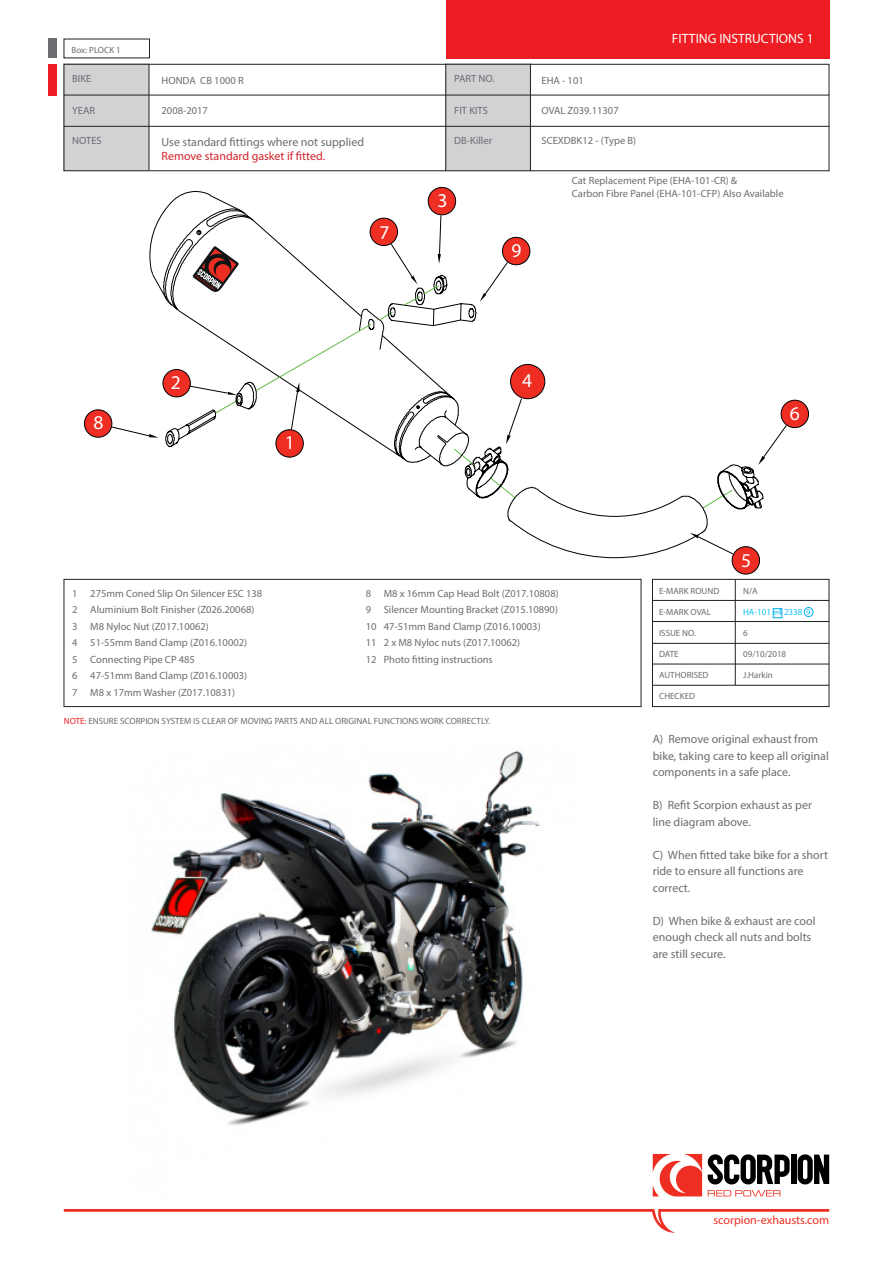
<style>
.page{position:relative;width:893px;height:1263px;background:#fff}
.page>*{position:absolute;margin:0;border:0;box-sizing:border-box;transform-origin:0 0}
.t1{font:19.5px "Myriad Pro";color:#fff}
.t2{font:13.5px "Myriad Pro";color:#fff}
.t3{font:12px/16.5px "Myriad Pro";color:#6c6d70}
.t4{font:12px "Myriad Pro";color:#d1232a}
.t5{font:12px "Myriad Pro";color:#ee2e22}
.t6{font:10.5px "Myriad Pro";color:#6c6d70}
.t7{font:9px "Myriad Pro";color:#6c6d70}
.t8{font:9px "Myriad Pro";color:#15c0f2}
.s1{color:#ee1d23}
</style>
<div class="page">
<div style="left:446px;top:64px;width:85px;height:107px;background:#d1d2d4"></div>
<div style="left:64px;top:64px;width:85px;height:107px;background:#d1d2d4"></div>
<div style="left:64px;top:64px;width:765px;height:107px;border:1px solid #231f20"></div>
<svg style="left:64px;top:1209px;width:765px;height:24px"></svg>
<div style="left:446px;top:0;width:383px;height:58px;background:#ee1d23"></div>
<div style="left:48px;top:64px;width:8px;height:31px;background:#ee1d23"></div>
<hr style="left:64px;top:95px;width:765px;height:1px;background:#231f20">
<hr style="left:64px;top:126px;width:765px;height:1px;background:#231f20">
<hr style="left:149px;top:64px;width:1px;height:106px;background:#231f20">
<div style="left:64px;top:579px;width:577px;height:128px;border:1px solid #231f20"></div>
<div style="left:652px;top:579px;width:177px;height:128px;border:1px solid #231f20"></div>
<hr style="left:653px;top:600px;width:176px;height:1px;background:#231f20">
<hr style="left:653px;top:621px;width:176px;height:1px;background:#231f20">
<hr style="left:653px;top:643px;width:176px;height:1px;background:#231f20">
<hr style="left:653px;top:664px;width:176px;height:1px;background:#231f20">
<hr style="left:653px;top:685px;width:176px;height:1px;background:#231f20">
<hr style="left:735px;top:580px;width:1px;height:105px;background:#231f20">
<hr style="left:445px;top:64px;width:1px;height:107px;background:#231f20">
<hr style="left:530px;top:64px;width:1px;height:107px;background:#231f20">
<div style="left:48px;top:39px;width:8px;height:19px;background:#6c6d70"></div>
<svg style="left:708px;top:1190px;width:72px;height:6px"></svg>
<svg style="left:653px;top:1154px;width:49px;height:42px"></svg>
<svg style="left:708px;top:1154px;width:82px;height:30px"></svg>
<div style="left:791px;top:1154px;width:5px;height:30px;background:#000"></div>
<svg style="left:798px;top:1154px;width:31px;height:30px"></svg>
<div style="left:804px;top:607px;width:9px;height:10px;border:1px solid #00aeef;border-radius:50%"></div>
<img style="left:150px;top:750px;width:390px;height:375px">
<div style="left:773px;top:608px;width:9px;height:10px;border:1px solid #00aeef"></div>
<svg style="left:149px;top:191px;width:308px;height:200px"></svg>
<svg style="left:163px;top:369px;width:27px;height:28px"></svg>
<svg style="left:252px;top:219px;width:279px;height:55px"></svg>
<svg style="left:760px;top:425px;width:27px;height:84px"></svg>
<div style="left:781px;top:400px;width:27px;height:28px;background:#ee2e22;border:1px solid #000001;border-radius:50%"></div>
<svg style="left:165px;top:274px;width:595px;height:300px"></svg>
<svg style="left:111px;top:426px;width:47px;height:12px"></svg>
<div style="left:84px;top:410px;width:28px;height:27px;background:#ee2e22;border:1px solid #000001;border-radius:50%"></div>
<div style="left:428px;top:187px;width:28px;height:28px;background:#ee2e22;border:1px solid #000001;border-radius:50%"></div>
<div style="left:370px;top:218px;width:27px;height:28px;background:#ee2e22;border:1px solid #000001;border-radius:50%"></div>
<svg style="left:379px;top:215px;width:129px;height:111px"></svg>
<div style="left:502px;top:237px;width:28px;height:28px;background:#ee2e22;border:1px solid #000001;border-radius:50%"></div>
<svg style="left:193px;top:246px;width:46px;height:47px"></svg>
<p class="t7" style="left:72px;top:44px;width:51px">Box: PLOCK 1</p>
<p class="t6" style="left:72px;top:72px;width:21px">BIKE</p>
<p class="t6" style="left:72px;top:104px;width:24px">YEAR</p>
<p class="t6" style="left:72px;top:134px;width:31px">NOTES</p>
<p class="t6" style="left:162px;top:74px;width:84px">HONDA CB 1000 R</p>
<p class="t6" style="left:162px;top:104px;width:48px">2008-2017</p>
<p class="t3" style="left:162px;top:133px;width:204px">Use standard fittings where not supplied</p>
<p class="t4" style="left:162px;top:149px;width:165px">Remove standard gasket if fitted.</p>
<p class="t1" style="left:379px;top:220px;width:12px">7</p>
<p class="t1" style="left:93px;top:410px;width:12px">8</p>
<p class="t1" style="left:171px;top:370px;width:12px">2</p>
<p class="t1" style="left:285px;top:430px;width:12px">1</p>
<p class="t6" style="left:454px;top:72px;width:42px">PART NO.</p>
<p class="t6" style="left:454px;top:104px;width:35px">FIT KITS</p>
<p class="t6" style="left:454px;top:134px;width:39px">DB-Killer</p>
<p class="t1" style="left:438px;top:188px;width:12px">3</p>
<p class="t1" style="left:512px;top:238px;width:12px">9</p>
<p class="t6" style="left:541px;top:74px;width:44px">EHA - 101</p>
<p class="t6" style="left:541px;top:104px;width:79px">OVAL Z039.11307</p>
<p class="t6" style="left:541px;top:134px;width:96px">SCEXDBK12 - (Type B)</p>
<p class="t2" style="left:672px;top:30px;width:143px">FITTING INSTRUCTIONS 1</p>
<p class="t6" style="left:572px;top:174px;width:167px">Cat Replacement Pipe (EHA-101-CR) &amp;</p>
<p class="t6" style="left:572px;top:187px;width:213px">Carbon Fibre Panel (EHA-101-CFP) Also Available</p>
<p class="t1" style="left:522px;top:369px;width:12px">4</p>
<p class="t1" style="left:790px;top:401px;width:12px">6</p>
<p class="t1" style="left:741px;top:548px;width:12px">5</p>
<p class="t6" style="left:72px;top:587px;width:192px">1 275mm Coned Slip On Silencer ESC 138</p>
<p class="t6" style="left:72px;top:603px;width:184px">2 Aluminium Bolt Finisher (Z026.20068)</p>
<p class="t6" style="left:72px;top:620px;width:138px">3 M8 Nyloc Nut (Z017.10062)</p>
<p class="t6" style="left:72px;top:636px;width:176px">4 51-55mm Band Clamp (Z016.10002)</p>
<p class="t6" style="left:72px;top:653px;width:124px">5 Connecting Pipe CP 485</p>
<p class="t6" style="left:72px;top:669px;width:176px">6 47-51mm Band Clamp (Z016.10003)</p>
<p class="t6" style="left:72px;top:686px;width:164px">7 M8 x 17mm Washer (Z017.10831)</p>
<p class="t6" style="left:366px;top:587px;width:194px">8 M8 x 16mm Cap Head Bolt (Z017.10808)</p>
<p class="t6" style="left:366px;top:603px;width:194px">9 Silencer Mounting Bracket (Z015.10890)</p>
<p class="t6" style="left:366px;top:620px;width:176px">10 47-51mm Band Clamp (Z016.10003)</p>
<p class="t6" style="left:366px;top:636px;width:156px">11 2 x M8 Nyloc nuts (Z017.10062)</p>
<p class="t6" style="left:366px;top:653px;width:129px">12 Photo fitting instructions</p>
<p class="t7" style="left:64px;top:715px;width:428px"><span class="s1">NOTE:</span> ENSURE SCORPION SYSTEM IS CLEAR OF MOVING PARTS AND ALL ORIGINAL FUNCTIONS WORK CORRECTLY.</p>
<p class="t7" style="left:659px;top:586px;width:62px">E-MARK ROUND</p>
<p class="t7" style="left:743px;top:586px;width:16px">N/A</p>
<p class="t7" style="left:659px;top:607px;width:53px">E-MARK OVAL</p>
<p class="t8" style="left:743px;top:607px;width:69px">HA-101 e4 2338 9</p>
<p class="t7" style="left:659px;top:628px;width:38px">ISSUE NO.</p>
<p class="t7" style="left:743px;top:628px;width:6px">6</p>
<p class="t7" style="left:659px;top:649px;width:21px">DATE</p>
<p class="t7" style="left:743px;top:649px;width:45px">09/10/2018</p>
<p class="t7" style="left:659px;top:670px;width:51px">AUTHORISED</p>
<p class="t7" style="left:743px;top:670px;width:31px">J.Harkin</p>
<p class="t7" style="left:659px;top:691px;width:38px">CHECKED</p>
<p class="t3" style="left:653px;top:730px;width:178px">A) Remove original exhaust from bike, taking care to keep all original components in a safe place.</p>
<p class="t3" style="left:653px;top:796px;width:161px">B) Refit Scorpion exhaust as per line diagram above.</p>
<p class="t3" style="left:653px;top:846px;width:177px">C) When fitted take bike for a short ride to ensure all functions are correct.</p>
<p class="t3" style="left:653px;top:912px;width:164px">D) When bike &amp; exhaust are cool enough check all nuts and bolts are still secure.</p>
<p class="t5" style="left:713px;top:1213px;width:117px">scorpion-exhausts.com</p>
</div>
